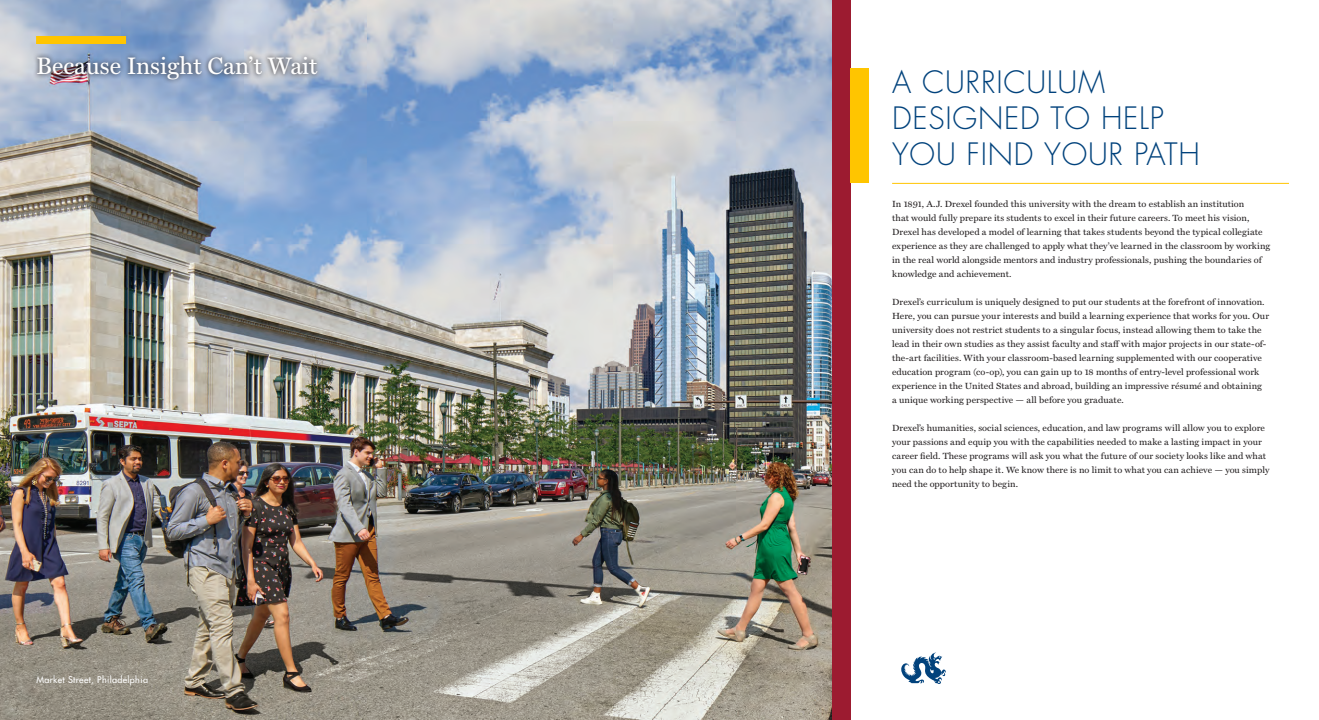
<style>
.page{position:relative;width:1319px;height:720px;background:#fff}
.page>*{position:absolute;margin:0;border:0;box-sizing:border-box;transform-origin:0 0}
.t1{font:300 30px/36px "Futura Std";letter-spacing:.025em;color:#01427c}
.t2{font:24px "Miller Text";color:#fff}
.Copy{font:9px/14px "Miller Text";letter-spacing:.01em;color:#231f20;scale:1.04 1}
.t3{font:500 9px "Futura Std";letter-spacing:.04em;color:#fff}
</style>
<div class="page">
<img style="left:0;top:0;width:832px;height:720px">
<svg style="left:33px;top:51px;width:289px;height:34px;background:#8f9cb3"></svg>
<div style="left:36px;top:36px;width:90px;height:8px;background:#ffc500"></div>
<svg style="left:901px;top:653px;width:44px;height:31px"></svg>
<hr style="left:892px;top:183px;width:397px;height:1px;background:#ffc500">
<div style="left:832px;top:0;width:18px;height:720px;background:#9c1b30"></div>
<div style="left:850px;top:68px;width:18px;height:115px;background:#ffc500"></div>
<p class="t2" style="left:36px;top:52px;width:283px">Because Insight Can’t Wait</p>
<p class="t3" style="left:36px;top:674px;width:113px">Market Street, Philadelphia</p>
<p class="t1" style="left:892px;top:65px;width:309px">A CURRICULUM<br>DESIGNED TO HELP<br>YOU FIND YOUR PATH</p>
<p class="Copy" style="left:892px;top:197px;width:365px">In 1891, A.J. Drexel founded this university with the dream to establish an institution<br>that would fully prepare its students to excel in their future careers. To meet his vision, Drexel has developed a model of learning that takes students beyond the typical collegiate experience as they are challenged to apply what they’ve learned in the classroom by working in the real world alongside mentors and industry professionals, pushing the boundaries of knowledge and achievement.</p>
<p class="Copy" style="left:892px;top:295px;width:364px">Drexel’s curriculum is uniquely designed to put our students at the forefront of innovation.<br>Here, you can pursue your interests and build a learning experience that works for you. Our university does not restrict students to a singular focus, instead allowing them to take the lead in their own studies as they assist faculty and staff with major projects in our state-of&shy;the-art facilities. With your classroom-based learning supplemented with our cooperative education program (co-op), you can gain up to 18 months of entry-level professional work experience in the United States and abroad, building an impressive résumé and obtaining<br>a unique working perspective — all before you graduate.</p>
<p class="Copy" style="left:892px;top:421px;width:364px">Drexel’s humanities, social sciences, education, and law programs will allow you to explore your passions and equip you with the capabilities needed to make a lasting impact in your career field. These programs will ask you what the future of our society looks like and what you can do to help shape it. We know there is no limit to what you can achieve — you simply need the opportunity to begin.</p>
</div>
